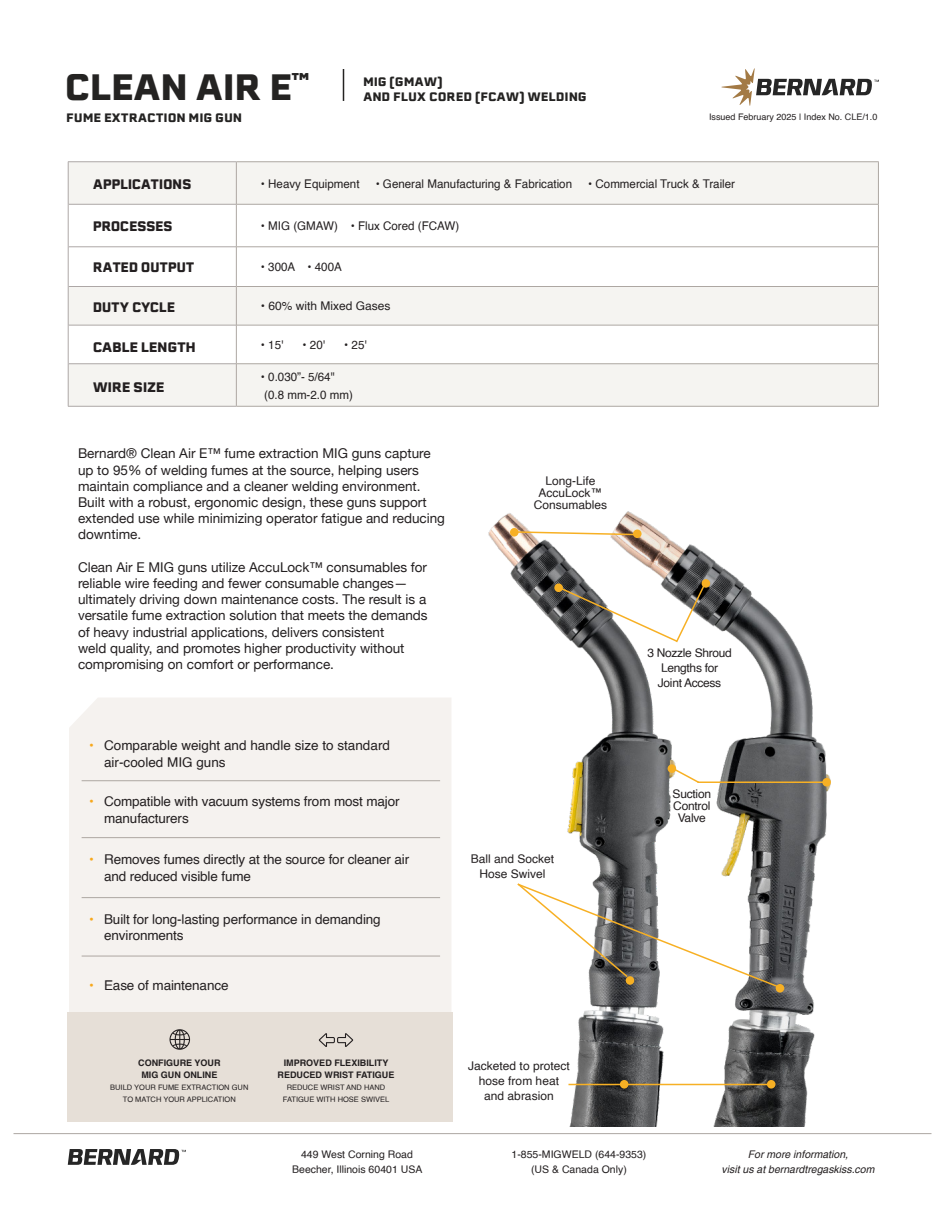
<style>
.page{position:relative;width:945px;height:1215px;background:#fff}
.page>*{position:absolute;margin:0;border:0;box-sizing:border-box;transform-origin:0 0}
.t1{font:700 36px "Erbaum";letter-spacing:-.03em;color:#242322}
.t2{font:13.5px/16.2px "Helvetica Neue";color:#231f20}
.t3{font:13.5px/16.5px "Helvetica";letter-spacing:-.01em;color:#231f20}
.t4{font:700 13.5px "Erbaum";letter-spacing:-.03em;color:#231f20;scale:.96 1}
.t5{font:700 13.5px "Erbaum";letter-spacing:-.03em;color:#231f20}
.t6{font:12px/18px "Helvetica";color:#231f20;scale:.96 1}
.t7{font:12px/15px "Helvetica";color:#231f20;text-align:center}
.t8{font:700 12px "Erbaum";letter-spacing:-.01em;color:#242322}
.t9{font:12px "Helvetica";letter-spacing:-.025em;color:#231f20}
.t10{font:12px/12px "Helvetica";letter-spacing:-.02em;color:#231f20}
.t11{font:10.5px "Helvetica";color:#231f20}
.t12{font:italic 10.5px "Helvetica";color:#231f20}
.t13{font:700 9px "Helvetica";color:#231f20}
.t14{font:9px "Helvetica";color:#231f20}
.t15{font:7.5px "Helvetica";color:#231f20}
.s1{color:#f7a81c}
</style>
<div class="page">
<img style="left:488px;top:511px;width:343px;height:615px">
<div style="left:69px;top:698px;width:382px;height:314px;background:#f5f2ef"></div>
<hr style="left:343px;top:69px;width:1px;height:32px;background:#242322">
<svg style="left:721px;top:68px;width:158px;height:38px"></svg>
<div style="left:69px;top:162px;width:809px;height:42px;background:#f5f4f1"></div>
<svg style="left:69px;top:287px;width:809px;height:119px"></svg>
<hr style="left:68px;top:161px;width:168px;height:1px;background:#ada7a6">
<hr style="left:69px;top:204px;width:167px;height:1px;background:#ada7a6">
<hr style="left:69px;top:246px;width:167px;height:1px;background:#ada7a6">
<hr style="left:69px;top:286px;width:167px;height:1px;background:#ada7a6">
<hr style="left:69px;top:325px;width:167px;height:1px;background:#ada7a6">
<hr style="left:69px;top:363px;width:167px;height:1px;background:#ada7a6">
<hr style="left:68px;top:406px;width:168px;height:1px;background:#ada7a6">
<hr style="left:68px;top:162px;width:1px;height:42px;background:#ada7a6">
<hr style="left:68px;top:204px;width:1px;height:43px;background:#ada7a6">
<hr style="left:68px;top:247px;width:1px;height:39px;background:#ada7a6">
<hr style="left:68px;top:286px;width:1px;height:39px;background:#ada7a6">
<hr style="left:68px;top:325px;width:1px;height:39px;background:#ada7a6">
<hr style="left:68px;top:364px;width:1px;height:42px;background:#ada7a6">
<hr style="left:236px;top:161px;width:643px;height:1px;background:#ada7a2">
<hr style="left:237px;top:204px;width:641px;height:1px;background:#ada7a2">
<hr style="left:237px;top:246px;width:641px;height:1px;background:#ada7a2">
<hr style="left:237px;top:286px;width:641px;height:1px;background:#ada7a2">
<hr style="left:237px;top:325px;width:641px;height:1px;background:#ada7a2">
<hr style="left:237px;top:363px;width:641px;height:1px;background:#ada7a2">
<hr style="left:236px;top:406px;width:643px;height:1px;background:#ada7a2">
<hr style="left:236px;top:162px;width:1px;height:42px;background:#ada7a2">
<hr style="left:878px;top:162px;width:1px;height:42px;background:#ada7a2">
<hr style="left:236px;top:204px;width:1px;height:43px;background:#ada7a2">
<hr style="left:878px;top:204px;width:1px;height:43px;background:#ada7a2">
<hr style="left:236px;top:247px;width:1px;height:39px;background:#ada7a2">
<hr style="left:878px;top:247px;width:1px;height:39px;background:#ada7a2">
<hr style="left:236px;top:286px;width:1px;height:39px;background:#ada7a2">
<hr style="left:878px;top:286px;width:1px;height:39px;background:#ada7a2">
<hr style="left:236px;top:325px;width:1px;height:39px;background:#ada7a2">
<hr style="left:878px;top:325px;width:1px;height:39px;background:#ada7a2">
<hr style="left:236px;top:364px;width:1px;height:42px;background:#ada7a2">
<hr style="left:878px;top:364px;width:1px;height:42px;background:#ada7a2">
<hr style="left:14px;top:1133px;width:918px;height:1px;background:#ada7a2">
<svg style="left:68px;top:1149px;width:118px;height:16px"></svg>
<div style="left:68px;top:1012px;width:385px;height:110px;background:#e6dfd7"></div>
<hr style="left:82px;top:956px;width:358px;height:1px;background:#ada7a2">
<hr style="left:82px;top:897px;width:358px;height:1px;background:#ada7a2">
<hr style="left:82px;top:780px;width:358px;height:1px;background:#ada7a2">
<hr style="left:82px;top:837px;width:358px;height:1px;background:#ada7a2">
<svg style="left:319px;top:1033px;width:34px;height:14px"></svg>
<svg style="left:170px;top:1029px;width:20px;height:21px"></svg>
<div style="left:633px;top:529px;width:9px;height:9px;background:#f7b024;border-radius:50%"></div>
<svg style="left:518px;top:530px;width:117px;height:6px"></svg>
<div style="left:510px;top:528px;width:9px;height:9px;background:#f7b024;border-radius:50%"></div>
<div style="left:620px;top:1080px;width:8px;height:9px;background:#f7b024;border-radius:50%"></div>
<div style="left:767px;top:1080px;width:8px;height:9px;background:#f7b024;border-radius:50%"></div>
<hr style="left:568px;top:1084px;width:203px;height:1px;background:#f7b024">
<svg style="left:668px;top:764px;width:8px;height:9px"></svg>
<div style="left:822px;top:778px;width:9px;height:9px;background:#f7b024;border-radius:50%"></div>
<svg style="left:776px;top:984px;width:8px;height:9px"></svg>
<svg style="left:516px;top:882px;width:269px;height:108px"></svg>
<hr style="left:698px;top:782px;width:128px;height:1px;background:#f7b024">
<svg style="left:670px;top:766px;width:31px;height:18px"></svg>
<svg style="left:554px;top:583px;width:9px;height:9px"></svg>
<div style="left:702px;top:579px;width:8px;height:9px;background:#f7b024;border-radius:50%"></div>
<svg style="left:556px;top:581px;width:151px;height:63px"></svg>
<p class="t1" style="left:64px;top:62px;width:247px">CLEAN AIR E<sup>™</sup></p>
<p class="t8" style="left:363px;top:74px;width:81px">MIG (GMAW)</p>
<p class="t8" style="left:363px;top:88px;width:225px">AND FLUX CORED (FCAW) WELDING</p>
<p class="t8" style="left:66px;top:109px;width:177px">FUME EXTRACTION MIG GUN</p>
<p class="t14" style="left:709px;top:110px;width:170px">Issued February 2025 | Index No. CLE/1.0</p>
<p class="t4" style="left:93px;top:174px;width:104px">APPLICATIONS</p>
<p class="t6" style="left:261px;top:175px;width:104px">• Heavy Equipment</p>
<p class="t6" style="left:376px;top:175px;width:206px">• General Manufacturing &amp; Fabrication</p>
<p class="t6" style="left:588px;top:175px;width:155px">• Commercial Truck &amp; Trailer</p>
<p class="t4" style="left:93px;top:217px;width:85px">PROCESSES</p>
<p class="t6" style="left:261px;top:217px;width:208px">• MIG (GMAW) • Flux Cored (FCAW)</p>
<p class="t4" style="left:93px;top:258px;width:107px">RATED OUTPUT</p>
<p class="t6" style="left:261px;top:258px;width:86px">• 300A • 400A</p>
<p class="t4" style="left:93px;top:297px;width:87px">DUTY CYCLE</p>
<p class="t7" style="left:261px;top:299px;width:131px">• 60% with Mixed Gases</p>
<p class="t5" style="left:93px;top:337px;width:105px">CABLE LENGTH</p>
<p class="t6" style="left:261px;top:336px;width:25px">• 15'</p>
<p class="t6" style="left:303px;top:336px;width:25px">• 20'</p>
<p class="t6" style="left:344px;top:336px;width:25px">• 25'</p>
<p class="t5" style="left:93px;top:378px;width:73px">WIRE SIZE</p>
<p class="t6" style="left:261px;top:368px;width:97px">• 0.030”- 5/64" (0.8 mm-2.0 mm)</p>
<p class="t2" style="left:78px;top:446px;width:369px">Bernard® Clean Air E™ fume extraction MIG guns capture up to 95% of welding fumes at the source, helping users maintain compliance and a cleaner welding environment.<br>Built with a robust, ergonomic design, these guns support extended use while minimizing operator fatigue and reducing downtime.</p>
<p class="t2" style="left:78px;top:560px;width:351px">Clean Air E MIG guns utilize AccuLock™ consumables for reliable wire feeding and fewer consumable changes— ultimately driving down maintenance costs. The result is a versatile fume extraction solution that meets the demands of heavy industrial applications, delivers consistent<br>weld quality, and promotes higher productivity without compromising on comfort or performance.</p>
<p class="t3" style="left:104px;top:738px;width:287px;text-indent:-15px"><span class="s1">•</span> Comparable weight and handle size to standard air-cooled MIG guns</p>
<p class="t3" style="left:104px;top:793px;width:297px;text-indent:-15px"><span class="s1">•</span> Compatible with vacuum systems from most major manufacturers</p>
<p class="t3" style="left:104px;top:852px;width:307px;text-indent:-15px"><span class="s1">•</span> Removes fumes directly at the source for cleaner air and reduced visible fume</p>
<p class="t3" style="left:104px;top:911px;width:278px;text-indent:-15px"><span class="s1">•</span> Built for long-lasting performance in demanding environments</p>
<p class="t3" style="left:89px;top:978px;width:141px"><span class="s1">•</span> Ease of maintenance</p>
<p class="t7" style="left:538px;top:475px;width:66px;line-height:12px">Long-Life<br>AccuLock™</p>
<p class="t7" style="left:534px;top:498px;width:75px">Consumables</p>
<p class="t7" style="left:471px;top:852px;width:85px">Ball and Socket</p>
<p class="t7" style="left:480px;top:867px;width:68px">Hose Swivel</p>
<p class="t9" style="left:647px;top:644px;width:86px">3 Nozzle Shroud</p>
<p class="t9" style="left:661px;top:659px;width:59px">Lengths for</p>
<p class="t9" style="left:658px;top:674px;width:65px">Joint Access</p>
<p class="t10" style="left:673px;top:788px;width:40px">Suction<br>Control</p>
<p class="t7" style="left:678px;top:811px;width:30px">Valve</p>
<p class="t13" style="left:138px;top:1056px;width:84px">CONFIGURE YOUR</p>
<p class="t13" style="left:141px;top:1068px;width:78px">MIG GUN ONLINE</p>
<p class="t15" style="left:110px;top:1082px;width:140px">BUILD YOUR FUME EXTRACTION GUN</p>
<p class="t15" style="left:123px;top:1094px;width:114px">TO MATCH YOUR APPLICATION</p>
<p class="t13" style="left:284px;top:1056px;width:106px">IMPROVED FLEXIBILITY</p>
<p class="t13" style="left:278px;top:1068px;width:118px">REDUCED WRIST FATIGUE</p>
<p class="t15" style="left:287px;top:1082px;width:100px">REDUCE WRIST AND HAND</p>
<p class="t15" style="left:283px;top:1094px;width:108px">FATIGUE WITH HOSE SWIVEL</p>
<p class="t11" style="left:301px;top:1147px;width:113px">449 West Corning Road</p>
<p class="t11" style="left:292px;top:1162px;width:132px">Beecher, Illinois 60401 USA</p>
<p class="t7" style="left:468px;top:1059px;width:103px">Jacketed to protect hose from heat</p>
<p class="t7" style="left:484px;top:1089px;width:71px">and abrasion</p>
<p class="t11" style="left:512px;top:1147px;width:136px">1-855-MIGWELD (644-9353)</p>
<p class="t11" style="left:531px;top:1162px;width:97px">(US &amp; Canada Only)</p>
<p class="t12" style="left:748px;top:1148px;width:102px">For more information,</p>
<p class="t12" style="left:722px;top:1163px;width:154px">visit us at bernardtregaskiss.com</p>
</div>
